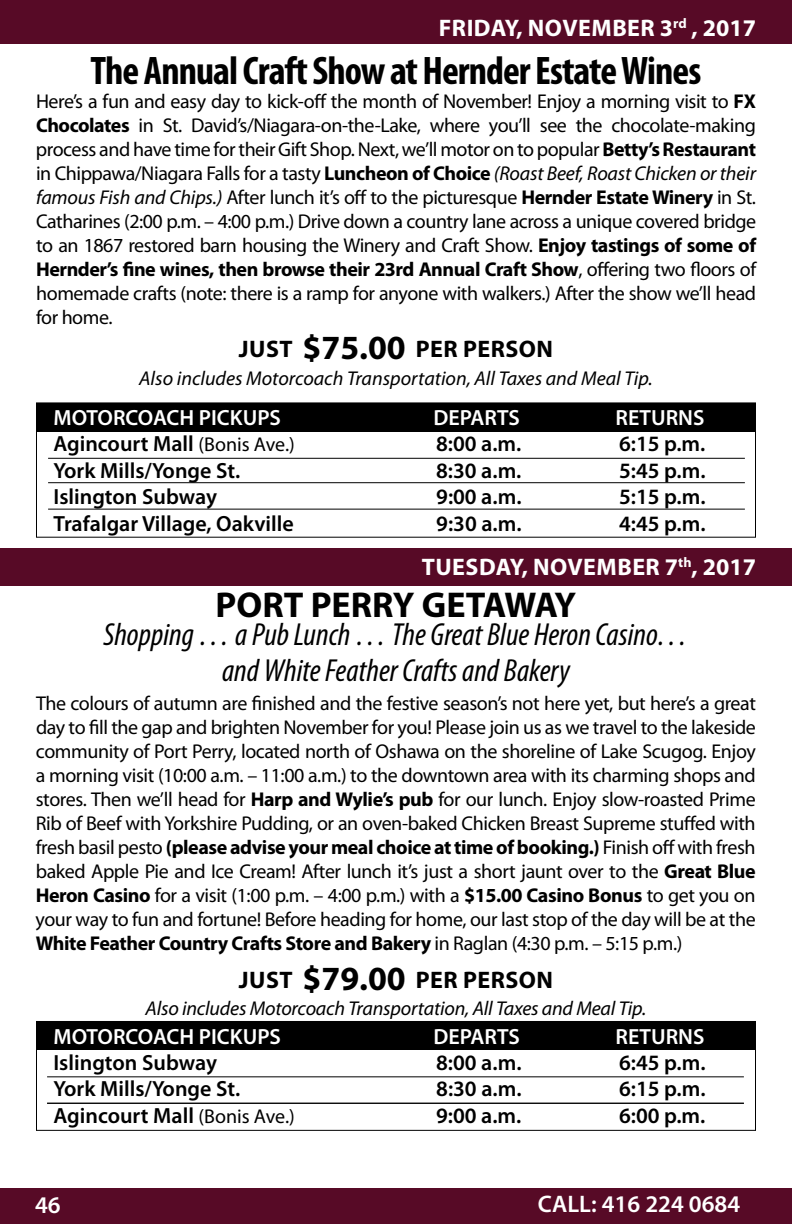
<style>
.page{position:relative;width:792px;height:1224px;background:#fff}
.page>*{position:absolute;margin:0;border:0;box-sizing:border-box;transform-origin:0 0}
.t1{font:700 condensed 40px "Myriad Pro";letter-spacing:-.025em;color:#000}
.t2{font:700 36px "Myriad Pro";color:#000}
.t3{font:italic condensed 32px/36px "Myriad Pro";color:#000;text-align:center}
.t4{font:700 24px "Myriad Pro";color:#fff}
.t5{font:700 24px "Myriad Pro";letter-spacing:.02em;color:#000}
.t6{font:600 24px "Myriad Pro";color:#fff}
.t7{font:600 22px "Myriad Pro";color:#000}
.t8{font:600 22px "Myriad Pro";color:#fff}
.t9{font:20px/24px "Myriad Pro";letter-spacing:-.025em;color:#000;text-align:justify}
.t10{font:italic 20px "Myriad Pro";letter-spacing:-.01em;color:#000}
.s1{font-weight:700}
.s2{font-style:italic}
.s3{font-size:34px}
.s4{font-weight:400;font-size:20px}
</style>
<div class="page">
<div style="left:0;top:0;width:792px;height:44px;background:#570a26"></div>
<div style="left:0;top:1188px;width:792px;height:36px;background:#570a26"></div>
<div style="left:0;top:548px;width:792px;height:38px;background:#570a26"></div>
<div style="left:36px;top:403px;width:720px;height:28px;background:#000"></div>
<hr style="left:48px;top:458px;width:697px;height:1px;background:#000">
<hr style="left:48px;top:482px;width:697px;height:1px;background:#000">
<hr style="left:48px;top:509px;width:697px;height:1px;background:#000">
<div style="left:36px;top:1021px;width:720px;height:110px;border:1px solid #000"></div>
<div style="left:36px;top:1021px;width:720px;height:29px;background:#000"></div>
<hr style="left:47px;top:1076px;width:697px;height:1px;background:#000">
<hr style="left:47px;top:1103px;width:697px;height:1px;background:#000">
<p class="t4" style="left:517px;top:12px;width:45px">, November</p>
<p class="t4" style="left:660px;top:12px;width:98px">3<sup>rd</sup> , 2017</p>
<h1 class="t1" style="left:91px;top:45px;width:612px">The Annual Craft Show at Hernder Estate Wines</h1>
<p class="t9" style="left:36px;top:89px;width:722px">Here’s a fun and easy day to kick-off the month of November! Enjoy a morning visit to <span class="s1">FX Chocolates</span> in St. David’s/Niagara-on-the-Lake, where you’ll see the chocolate-making process and have time for their Gift Shop. Next, we’ll motor on to popular <span class="s1">Betty’s Restaurant </span>in Chippawa/Niagara Falls for a tasty <span class="s1">Luncheon of Choice</span> <span class="s2">(Roast Beef, Roast Chicken or their famous Fish and Chips.)</span> After lunch it’s off to the picturesque <span class="s1">Hernder Estate Winery</span> in St.<br>Catharines (2:00 p.m. – 4:00 p.m.) Drive down a country lane across a unique covered bridge to an 1867 restored barn housing the Winery and Craft Show. <span class="s1">Enjoy tastings of some of Hernder’s fine wines, then browse their 23rd Annual Craft Show</span>, offering two floors of homemade crafts (note: there is a ramp for anyone with walkers.) After the show we’ll head for home.</p>
<p class="t5" style="left:239px;top:333px;width:255px">Just <span class="s3">$75.00</span> Per Person</p>
<p class="t10" style="left:139px;top:366px;width:515px">Also includes Motorcoach Transportation, All Taxes and Meal Tip.</p>
<p class="t8" style="left:54px;top:404px;width:229px">MOTORCOACH PICKUPS</p>
<p class="t8" style="left:434px;top:404px;width:88px">DEPARTS</p>
<p class="t8" style="left:616px;top:404px;width:91px">RETURNS</p>
<p class="t7" style="left:54px;top:430px;width:243px">Agincourt Mall <span class="s4">(Bonis Ave.)</span></p>
<p class="t7" style="left:436px;top:430px;width:87px">8:00 a.m.</p>
<p class="t7" style="left:619px;top:430px;width:88px">6:15 p.m.</p>
<p class="t7" style="left:54px;top:456px;width:188px">York Mills/Yonge St.</p>
<p class="t7" style="left:436px;top:456px;width:87px">8:30 a.m.</p>
<p class="t7" style="left:619px;top:456px;width:88px">5:45 p.m.</p>
<p class="t7" style="left:54px;top:483px;width:165px">Islington Subway</p>
<p class="t7" style="left:436px;top:483px;width:87px">9:00 a.m.</p>
<p class="t7" style="left:619px;top:483px;width:88px">5:15 p.m.</p>
<p class="t7" style="left:54px;top:509px;width:242px">Trafalgar Village, Oakville</p>
<p class="t7" style="left:436px;top:509px;width:87px">9:30 a.m.</p>
<p class="t7" style="left:619px;top:509px;width:88px">4:45 p.m.</p>
<p class="t4" style="left:422px;top:551px;width:30px">Tuesday</p>
<p class="t4" style="left:439px;top:12px;width:28px">Friday</p>
<p class="t4" style="left:522px;top:551px;width:45px">, November</p>
<p class="t4" style="left:665px;top:551px;width:93px">7<sup>th</sup>, 2017</p>
<h2 class="t2" style="left:216px;top:581px;width:362px">PORT PERRY GETAWAY</h2>
<h3 class="t3" style="left:103px;top:616px;width:587px">Shopping … a Pub Lunch … The Great Blue Heron Casino… and White Feather Crafts and Bakery</h3>
<p class="t9" style="left:36px;top:691px;width:722px">The colours of autumn are finished and the festive season’s not here yet, but here’s a great day to fill the gap and brighten November for you! Please join us as we travel to the lakeside community of Port Perry, located north of Oshawa on the shoreline of Lake Scugog. Enjoy a morning visit (10:00 a.m. – 11:00 a.m.) to the downtown area with its charming shops and stores. Then we’ll head for <span class="s1">Harp and Wylie’s pub</span> for our lunch. Enjoy slow-roasted Prime Rib of Beef with Yorkshire Pudding, or an oven-baked Chicken Breast Supreme stuffed with fresh basil pesto <span class="s1">(please advise your meal choice at time of booking.)</span> Finish offwith fresh baked Apple Pie and Ice Cream! After lunch it’s just a short jaunt over to the <span class="s1">Great Blue Heron Casino</span> for a visit (1:00 p.m. – 4:00 p.m.) with a <span class="s1">$15.00 Casino Bonus</span> to get you on your way to fun and fortune! Before heading for home, our last stop of the day will be at the <span class="s1">White Feather Country Crafts Store and Bakery</span> in Raglan (4:30 p.m. – 5:15 p.m.)</p>
<p class="t5" style="left:239px;top:964px;width:255px">Just <span class="s3">$79.00</span> Per Person</p>
<p class="t10" style="left:146px;top:996px;width:502px">Also includes Motorcoach Transportation, All Taxes and Meal Tip.</p>
<p class="t8" style="left:54px;top:1022px;width:229px">MOTORCOACH PICKUPS</p>
<p class="t8" style="left:434px;top:1022px;width:88px">DEPARTS</p>
<p class="t8" style="left:616px;top:1022px;width:91px">RETURNS</p>
<p class="t7" style="left:54px;top:1049px;width:165px">Islington Subway</p>
<p class="t7" style="left:436px;top:1049px;width:87px">8:00 a.m.</p>
<p class="t7" style="left:619px;top:1049px;width:88px">6:45 p.m.</p>
<p class="t7" style="left:54px;top:1075px;width:188px">York Mills/Yonge St.</p>
<p class="t7" style="left:436px;top:1075px;width:87px">8:30 a.m.</p>
<p class="t7" style="left:619px;top:1075px;width:88px">6:15 p.m.</p>
<p class="t7" style="left:54px;top:1101px;width:243px">Agincourt Mall <span class="s4">(Bonis Ave.)</span></p>
<p class="t7" style="left:436px;top:1101px;width:87px">9:00 a.m.</p>
<p class="t7" style="left:619px;top:1101px;width:88px">6:00 p.m.</p>
<p class="t6" style="left:35px;top:1190px;width:27px">46</p>
<p class="t6" style="left:538px;top:1189px;width:204px">CALL: 416 224 0684</p>
</div>
